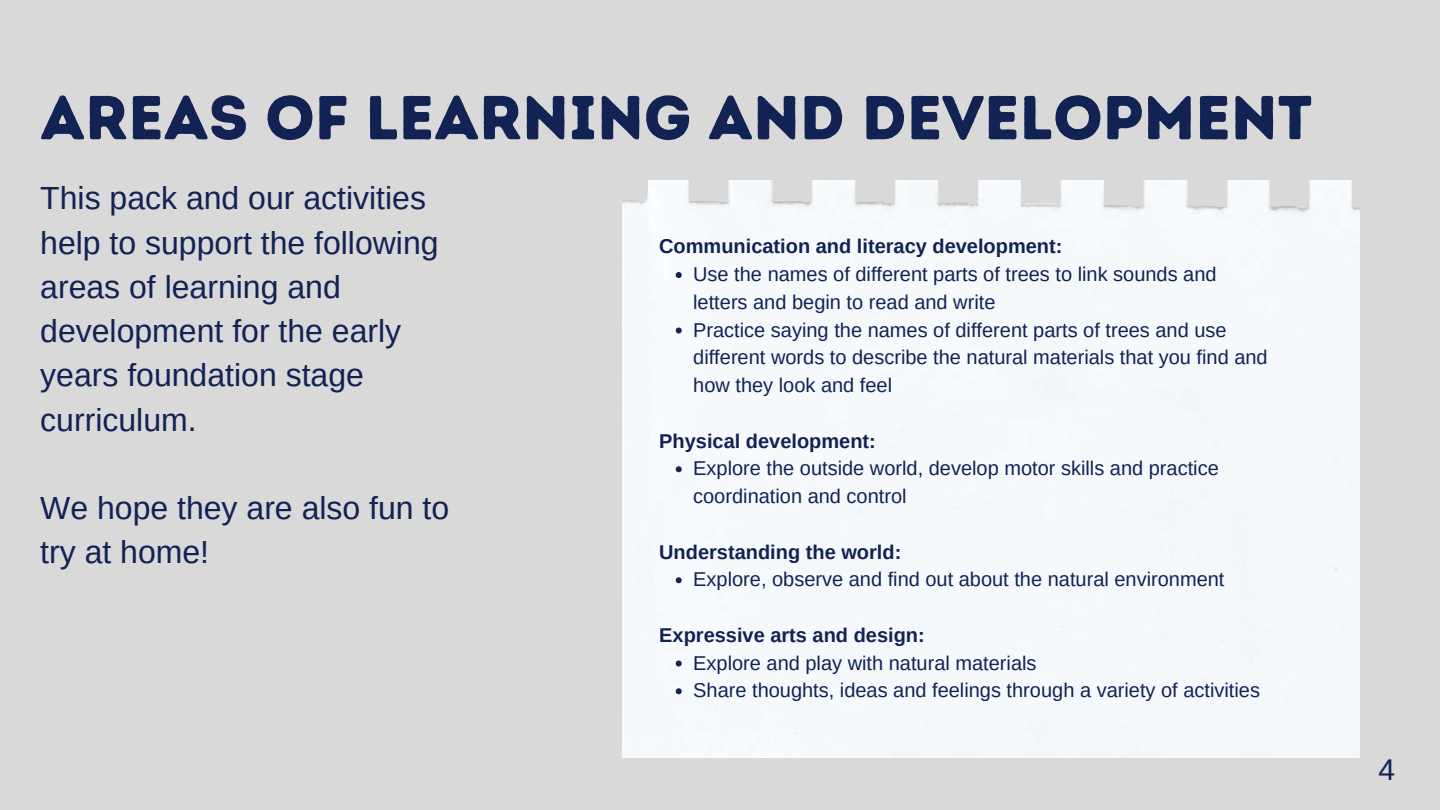
<style>
.page{position:relative;width:1440px;height:810px;background:#d9d9d9}
.page>*{position:absolute;margin:0;border:0;box-sizing:border-box;transform-origin:0 0}
.t1{font:62px "Intro Rust Base";color:#122253}
.t2{font:32px/44.2px "Arimo";color:#122253}
.t3{font:30px "Arimo";color:#122253}
.t4{font:20px/27.8px "Arimo";color:#122253}
.t5{font:700 20px "Arimo";color:#122253}
</style>
<div class="page">
<div style="left:623px;top:180px;width:736px;height:578px;background:#f5f9fc"></div>
<svg style="left:676px;top:272px;width:6px;height:6px"></svg>
<svg style="left:676px;top:328px;width:6px;height:6px"></svg>
<svg style="left:676px;top:466px;width:6px;height:6px"></svg>
<svg style="left:676px;top:577px;width:6px;height:6px"></svg>
<svg style="left:676px;top:661px;width:6px;height:6px"></svg>
<svg style="left:676px;top:688px;width:6px;height:6px"></svg>
<h1 class="t1" style="left:40px;top:80px;width:1274px">AREAS OF LEARNING AND DEVELOPMENT</h1>
<h2 class="t2" style="left:40px;top:176px;width:400px">This pack and our activities help to support the following areas of learning and development for the early years foundation stage curriculum.</h2>
<h2 class="t2" style="left:40px;top:486px;width:411px">We hope they are also fun to try at home!</h2>
<p class="t5" style="left:659px;top:235px;width:405px">Communication and literacy development:</p>
<p class="t4" style="left:693px;top:260px;width:576px">Use the names of different parts of trees to link sounds and letters and begin to read and write<br>Practice saying the names of different parts of trees and use different words to describe the natural materials that you find and how they look and feel</p>
<p class="t5" style="left:659px;top:429px;width:218px">Physical development:</p>
<p class="t4" style="left:693px;top:454px;width:527px">Explore the outside world, develop motor skills and practice coordination and control</p>
<p class="t5" style="left:659px;top:540px;width:244px">Understanding the world:</p>
<p class="t4" style="left:693px;top:565px;width:533px">Explore, observe and find out about the natural environment</p>
<p class="t5" style="left:659px;top:624px;width:267px">Expressive arts and design:</p>
<p class="t4" style="left:693px;top:649px;width:568px">Explore and play with natural materials<br>Share thoughts, ideas and feelings through a variety of activities</p>
<h3 class="t3" style="left:1379px;top:753px;width:18px">4</h3>
</div>
